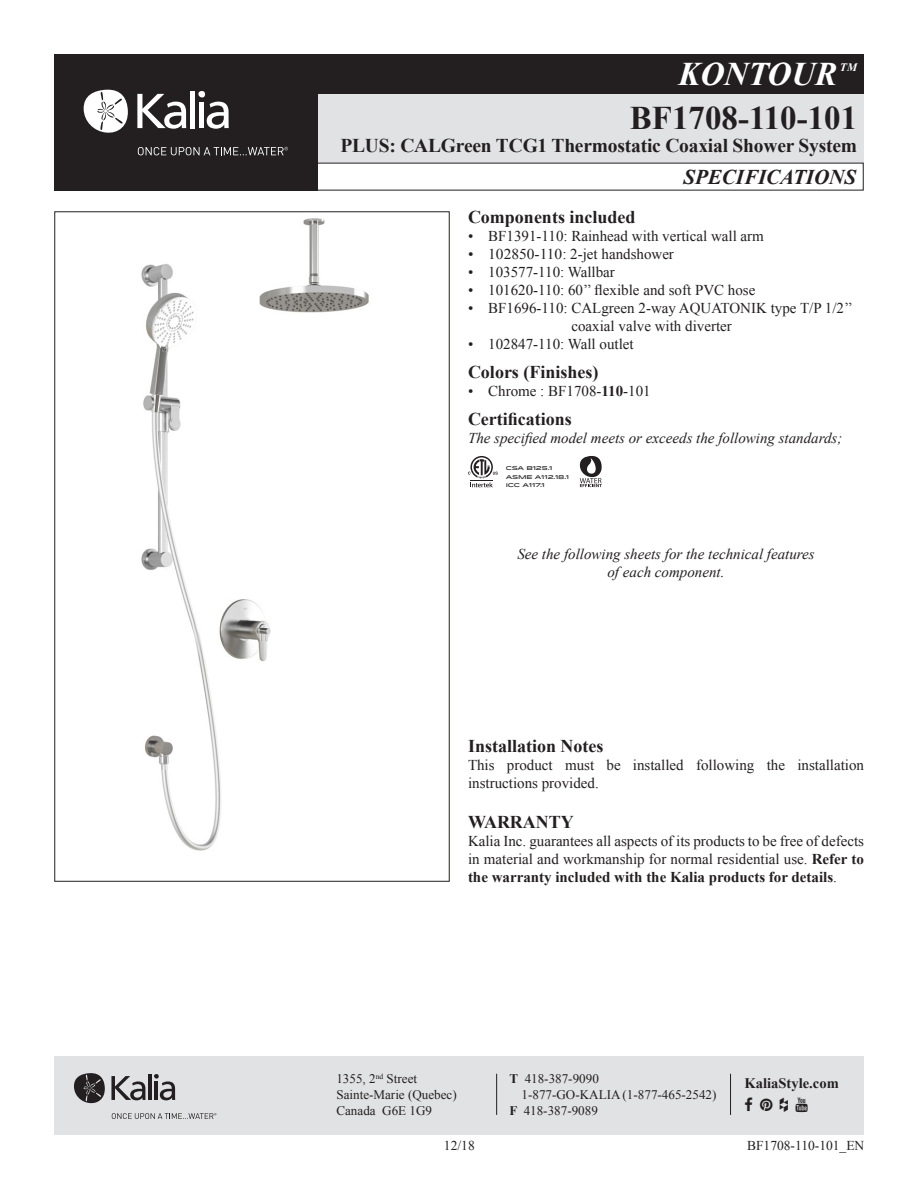
<style>
.page{position:relative;width:918px;height:1188px;background:#fff}
.page>*{position:absolute;margin:0;border:0;box-sizing:border-box;transform-origin:0 0}
.t1{font:700 33px "Times New Roman";color:#231f20}
.t2{font:italic 700 33px "Times New Roman";color:#fff}
.t3{font:italic 700 21px "Times New Roman";color:#231f20}
.t4{font:700 19.5px "Times New Roman";letter-spacing:-.01em;color:#231f20}
.Spec-Description_Tit{font:700 18px "Times New Roman";color:#231f20}
.Spec-Description_nor{font:15px/18px "Times New Roman";color:#231f20}
.Spec-Description_nor-2{font:italic 15px "Times New Roman";color:#231f20}
.Spec-Description__FR{font:15px "Times New Roman";color:#231f20}
.t5{font:700 14.55px "Times New Roman";color:#231f20}
.t6{font:13.5px "Times New Roman";color:#231f20}
.t7{font:13.05px/16px "Times New Roman";color:#231f20}
.t8{font:italic 700 11.4px "Times New Roman";color:#fff}
.t9{font:500 5.4px/8.6px "Idlewild";letter-spacing:-.025em;color:#231f20}
.s1{font-weight:700}
</style>
<div class="page">
<div style="left:54px;top:54px;width:810px;height:40px;background:#231f20"></div>
<div style="left:240px;top:94px;width:624px;height:70px;background:#e1e2e4"></div>
<div style="left:54px;top:1056px;width:810px;height:78px;background:#e1e2e4"></div>
<svg style="left:74px;top:1073px;width:31px;height:31px"></svg>
<hr style="left:148px;top:1074px;width:4px;height:26px;background:#231f20">
<svg style="left:111px;top:1076px;width:35px;height:24px"></svg>
<svg style="left:154px;top:1074px;width:21px;height:26px"></svg>
<svg style="left:112px;top:1113px;width:105px;height:6px"></svg>
<hr style="left:496px;top:1074px;width:1px;height:41px;background:#231f20">
<hr style="left:730px;top:1074px;width:1px;height:41px;background:#231f20">
<div style="left:54px;top:54px;width:263px;height:136px;background:#231f20"></div>
<svg style="left:83px;top:89px;width:45px;height:44px"></svg>
<div style="left:190px;top:91px;width:5px;height:37px;background:#fff"></div>
<div style="left:199px;top:102px;width:5px;height:26px;background:#fff"></div>
<div style="left:198px;top:91px;width:7px;height:7px;background:#fff;border-radius:50%"></div>
<svg style="left:137px;top:94px;width:49px;height:35px"></svg>
<svg style="left:207px;top:102px;width:22px;height:27px"></svg>
<svg style="left:138px;top:147px;width:150px;height:8px"></svg>
<svg style="left:580px;top:456px;width:22px;height:31px"></svg>
<svg style="left:468px;top:456px;width:30px;height:31px"></svg>
<img style="left:141px;top:218px;width:228px;height:633px">
<h1 class="t2" style="left:678px;top:51px;width:160px">KONTOUR</h1>
<p class="t8" style="left:840px;top:60px;width:19px">TM</p>
<h1 class="t1" style="left:630px;top:95px;width:229px">BF1708-110-101</h1>
<h3 class="t4" style="left:340px;top:132px;width:518px">PLUS: CALGreen TCG1 Thermostatic Coaxial Shower System</h3>
<h2 class="t3" style="left:683px;top:162px;width:174px">SPECIFICATIONS</h2>
<p class="Spec-Description_Tit" style="left:468px;top:205px;width:169px">Components included</p>
<p class="Spec-Description_nor" style="left:468px;top:227px;width:297px">• BF1391-110: Rainhead with vertical wall arm</p>
<p class="Spec-Description_nor" style="left:468px;top:245px;width:207px">• 102850-110: 2-jet handshower</p>
<p class="Spec-Description_nor" style="left:468px;top:263px;width:148px">• 103577-110: Wallbar</p>
<p class="Spec-Description_nor" style="left:468px;top:281px;width:289px">• 101620-110: 60’’ flexible and soft PVC hose</p>
<p class="Spec-Description_nor" style="left:571px;top:299px;width:283px;text-indent:-103px">• BF1696-110: CALgreen 2-way AQUATONIK type T/P 1/2’’ coaxial valve with diverter</p>
<p class="Spec-Description_nor" style="left:468px;top:335px;width:167px">• 102847-110: Wall outlet</p>
<p class="Spec-Description_Tit" style="left:468px;top:359px;width:132px">Colors (Finishes)</p>
<p class="Spec-Description__FR" style="left:468px;top:381px;width:184px">• Chrome : BF1708-<span class="s1">110</span>-101</p>
<p class="Spec-Description_Tit" style="left:468px;top:406px;width:105px">Certifications</p>
<p class="Spec-Description_nor-2" style="left:468px;top:427px;width:376px">The specified model meets or exceeds the following standards;</p>
<p class="t9" style="left:506px;top:464px;width:65px">CSA B125.1<br>ASME A112.18.1<br>ICC A117.1</p>
<p class="Spec-Description_nor-2" style="left:517px;top:544px;width:299px">See the following sheets for the technical features</p>
<p class="Spec-Description_nor-2" style="left:607px;top:562px;width:119px">of each component.</p>
<p class="Spec-Description_Tit" style="left:468px;top:734px;width:137px">Installation Notes</p>
<p class="Spec-Description_nor" style="left:468px;top:756px;width:398px">This product must be installed following the installation instructions provided.</p>
<p class="Spec-Description_Tit" style="left:468px;top:809px;width:107px">WARRANTY</p>
<p class="Spec-Description_nor" style="left:468px;top:831px;width:398px;text-align:justify">Kalia Inc. guarantees all aspects of its products to be free of defects in material and workmanship for normal residential use. <span class="s1">Refer to the warranty included with the Kalia products for details</span>.</p>
<p class="t7" style="left:336px;top:1070px;width:122px">1355, 2<sup>nd</sup> Street<br>Sainte-Marie (Quebec)<br>Canada G6E 1G9</p>
<p class="t7" style="left:510px;top:1070px;width:91px"><span class="s1">T</span> 418-387-9090</p>
<p class="t7" style="left:522px;top:1086px;width:196px">1-877-GO-KALIA (1-877-465-2542)</p>
<p class="t7" style="left:510px;top:1102px;width:90px"><span class="s1">F</span> 418-387-9089</p>
<p class="t5" style="left:745px;top:1073px;width:96px">KaliaStyle.com</p>
<p class="t6" style="left:444px;top:1137px;width:32px">12/18</p>
<p class="t6" style="left:747px;top:1137px;width:119px">BF1708-110-101_EN</p>
</div>
